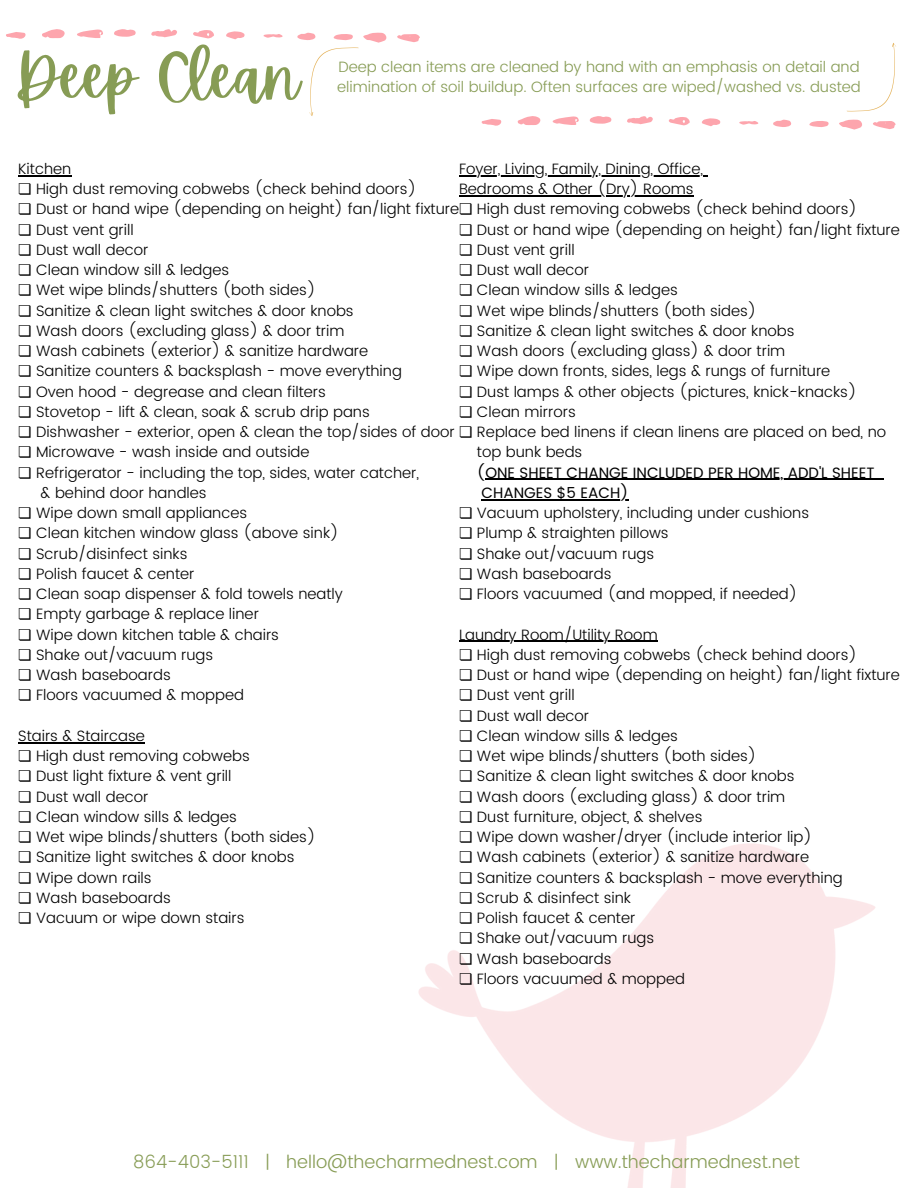
<style>
.page{position:relative;width:918px;height:1188px;background:#fff}
.page>*{position:absolute;margin:0;border:0;box-sizing:border-box;transform-origin:0 0}
.t1{font:61.5px "Apricots";color:#879c55}
.t2{font:300 18px "Poppins";color:#879c55}
.t3{font:300 15px "Poppins";color:#000}
.t4{font:300 15px "Poppins";color:#879c55}
.t5{font:15px "Poppins";color:#000}
.s1{font-family:"DejaVu Sans";font-weight:400}
</style>
<div class="page">
<svg style="left:42px;top:29px;width:23px;height:9px"></svg>
<svg style="left:77px;top:30px;width:26px;height:8px"></svg>
<svg style="left:151px;top:29px;width:26px;height:8px"></svg>
<svg style="left:397px;top:34px;width:23px;height:8px"></svg>
<svg style="left:114px;top:29px;width:22px;height:8px"></svg>
<svg style="left:193px;top:30px;width:21px;height:8px"></svg>
<svg style="left:226px;top:31px;width:19px;height:8px"></svg>
<svg style="left:6px;top:32px;width:20px;height:7px"></svg>
<svg style="left:263px;top:34px;width:20px;height:4px"></svg>
<svg style="left:839px;top:119px;width:23px;height:11px"></svg>
<svg style="left:518px;top:116px;width:22px;height:9px"></svg>
<svg style="left:553px;top:116px;width:26px;height:9px"></svg>
<svg style="left:627px;top:116px;width:26px;height:8px"></svg>
<svg style="left:873px;top:121px;width:23px;height:8px"></svg>
<svg style="left:589px;top:116px;width:22px;height:8px"></svg>
<svg style="left:669px;top:117px;width:21px;height:8px"></svg>
<svg style="left:702px;top:118px;width:19px;height:8px"></svg>
<svg style="left:773px;top:120px;width:18px;height:7px"></svg>
<svg style="left:482px;top:119px;width:20px;height:7px"></svg>
<svg style="left:809px;top:121px;width:20px;height:6px"></svg>
<svg style="left:739px;top:121px;width:19px;height:4px"></svg>
<hr style="left:18px;top:175px;width:53px;height:1px;background:#000">
<hr style="left:18px;top:742px;width:127px;height:1px;background:#000">
<hr style="left:459px;top:175px;width:244px;height:1px;background:#000">
<hr style="left:459px;top:195px;width:235px;height:1px;background:#000">
<hr style="left:485px;top:479px;width:390px;height:1px;background:#000">
<hr style="left:481px;top:499px;width:148px;height:1px;background:#000">
<hr style="left:459px;top:641px;width:199px;height:1px;background:#000">
<svg style="left:297px;top:32px;width:90px;height:84px"></svg>
<svg style="left:847px;top:43px;width:49px;height:68px"></svg>
<p class="t1" style="left:15px;top:42px;width:287px">Deep Clean</p>
<p class="t4" style="left:338px;top:58px;width:523px">Deep clean items are cleaned by hand with an emphasis on detail and</p>
<p class="t4" style="left:337px;top:78px;width:525px">elimination of soil buildup. Often surfaces are wiped/washed vs. dusted</p>
<p class="t3" style="left:459px;top:160px;width:246px">Foyer, Living, Family, Dining, Office,</p>
<p class="t3" style="left:459px;top:180px;width:236px">Bedrooms &amp; Other (Dry) Rooms</p>
<p class="t3" style="left:459px;top:221px;width:443px"><span class="s1">❏</span> Dust or hand wipe (depending on height) fan/light fixture</p>
<p class="t3" style="left:459px;top:241px;width:117px"><span class="s1">❏</span> Dust vent grill</p>
<p class="t3" style="left:459px;top:261px;width:132px"><span class="s1">❏</span> Dust wall decor</p>
<p class="t3" style="left:459px;top:281px;width:220px"><span class="s1">❏</span> Clean window sills &amp; ledges</p>
<p class="t3" style="left:459px;top:302px;width:299px"><span class="s1">❏</span> Wet wipe blinds/shutters (both sides)</p>
<p class="t3" style="left:459px;top:322px;width:337px"><span class="s1">❏</span> Sanitize &amp; clean light switches &amp; door knobs</p>
<p class="t3" style="left:459px;top:342px;width:328px"><span class="s1">❏</span> Wash doors (excluding glass) &amp; door trim</p>
<p class="t3" style="left:459px;top:362px;width:373px"><span class="s1">❏</span> Wipe down fronts, sides, legs &amp; rungs of furniture</p>
<p class="t3" style="left:459px;top:383px;width:399px"><span class="s1">❏</span> Dust lamps &amp; other objects (pictures, knick-knacks)</p>
<p class="t3" style="left:459px;top:403px;width:118px"><span class="s1">❏</span> Clean mirrors</p>
<p class="t3" style="left:477px;top:443px;width:107px">top bunk beds</p>
<p class="t5" style="left:477px;top:464px;width:399px">(ONE SHEET CHANGE INCLUDED PER HOME, ADD'L SHEET</p>
<p class="t5" style="left:481px;top:484px;width:149px">CHANGES $5 EACH)</p>
<p class="t3" style="left:459px;top:504px;width:352px"><span class="s1">❏</span> Vacuum upholstery, including under cushions</p>
<p class="t3" style="left:459px;top:524px;width:211px"><span class="s1">❏</span> Plump &amp; straighten pillows</p>
<p class="t3" style="left:459px;top:545px;width:197px"><span class="s1">❏</span> Shake out/vacuum rugs</p>
<p class="t3" style="left:459px;top:565px;width:154px"><span class="s1">❏</span> Wash baseboards</p>
<p class="t3" style="left:459px;top:585px;width:340px"><span class="s1">❏</span> Floors vacuumed (and mopped, if needed)</p>
<p class="t3" style="left:459px;top:626px;width:200px">Laundry Room/Utility Room</p>
<p class="t3" style="left:459px;top:646px;width:400px"><span class="s1">❏</span> High dust removing cobwebs (check behind doors)</p>
<p class="t3" style="left:459px;top:666px;width:443px"><span class="s1">❏</span> Dust or hand wipe (depending on height) fan/light fixture</p>
<p class="t3" style="left:459px;top:686px;width:117px"><span class="s1">❏</span> Dust vent grill</p>
<p class="t3" style="left:459px;top:707px;width:132px"><span class="s1">❏</span> Dust wall decor</p>
<p class="t3" style="left:459px;top:727px;width:220px"><span class="s1">❏</span> Clean window sills &amp; ledges</p>
<p class="t3" style="left:459px;top:747px;width:299px"><span class="s1">❏</span> Wet wipe blinds/shutters (both sides)</p>
<p class="t3" style="left:459px;top:767px;width:337px"><span class="s1">❏</span> Sanitize &amp; clean light switches &amp; door knobs</p>
<p class="t3" style="left:459px;top:788px;width:328px"><span class="s1">❏</span> Wash doors (excluding glass) &amp; door trim</p>
<p class="t3" style="left:459px;top:808px;width:245px"><span class="s1">❏</span> Dust furniture, object, &amp; shelves</p>
<p class="t3" style="left:459px;top:828px;width:355px"><span class="s1">❏</span> Wipe down washer/dryer (include interior lip)</p>
<p class="t3" style="left:459px;top:848px;width:352px"><span class="s1">❏</span> Wash cabinets (exterior) &amp; sanitize hardware</p>
<p class="t3" style="left:459px;top:869px;width:385px"><span class="s1">❏</span> Sanitize counters &amp; backsplash - move everything</p>
<p class="t3" style="left:459px;top:889px;width:174px"><span class="s1">❏</span> Scrub &amp; disinfect sink</p>
<p class="t3" style="left:459px;top:909px;width:178px"><span class="s1">❏</span> Polish faucet &amp; center</p>
<p class="t3" style="left:459px;top:929px;width:197px"><span class="s1">❏</span> Shake out/vacuum rugs</p>
<p class="t3" style="left:459px;top:950px;width:154px"><span class="s1">❏</span> Wash baseboards</p>
<p class="t3" style="left:459px;top:970px;width:228px"><span class="s1">❏</span> Floors vacuumed &amp; mopped</p>
<p class="t3" style="left:18px;top:160px;width:55px">Kitchen</p>
<p class="t3" style="left:18px;top:180px;width:400px"><span class="s1">❏</span> High dust removing cobwebs (check behind doors)</p>
<p class="t3" style="left:18px;top:200px;width:841px"><span class="s1">❏</span> Dust or hand wipe (depending on height) fan/light fixture<span class="s1">❏</span> High dust removing cobwebs (check behind doors)</p>
<p class="t3" style="left:18px;top:221px;width:117px"><span class="s1">❏</span> Dust vent grill</p>
<p class="t3" style="left:18px;top:241px;width:132px"><span class="s1">❏</span> Dust wall decor</p>
<p class="t3" style="left:18px;top:261px;width:213px"><span class="s1">❏</span> Clean window sill &amp; ledges</p>
<p class="t3" style="left:18px;top:281px;width:299px"><span class="s1">❏</span> Wet wipe blinds/shutters (both sides)</p>
<p class="t3" style="left:18px;top:302px;width:337px"><span class="s1">❏</span> Sanitize &amp; clean light switches &amp; door knobs</p>
<p class="t3" style="left:18px;top:322px;width:328px"><span class="s1">❏</span> Wash doors (excluding glass) &amp; door trim</p>
<p class="t3" style="left:18px;top:342px;width:352px"><span class="s1">❏</span> Wash cabinets (exterior) &amp; sanitize hardware</p>
<p class="t3" style="left:18px;top:362px;width:385px"><span class="s1">❏</span> Sanitize counters &amp; backsplash - move everything</p>
<p class="t3" style="left:18px;top:383px;width:309px"><span class="s1">❏</span> Oven hood - degrease and clean filters</p>
<p class="t3" style="left:18px;top:403px;width:353px"><span class="s1">❏</span> Stovetop - lift &amp; clean, soak &amp; scrub drip pans</p>
<p class="t3" style="left:18px;top:423px;width:870px"><span class="s1">❏</span> Dishwasher - exterior, open &amp; clean the top/sides of door <span class="s1">❏</span> Replace bed linens if clean linens are placed on bed, no</p>
<p class="t3" style="left:18px;top:443px;width:293px"><span class="s1">❏</span> Microwave - wash inside and outside</p>
<p class="t3" style="left:18px;top:464px;width:402px"><span class="s1">❏</span> Refrigerator - including the top, sides, water catcher,</p>
<p class="t3" style="left:41px;top:484px;width:168px">&amp; behind door handles</p>
<p class="t3" style="left:18px;top:504px;width:231px"><span class="s1">❏</span> Wipe down small appliances</p>
<p class="t3" style="left:18px;top:524px;width:322px"><span class="s1">❏</span> Clean kitchen window glass (above sink)</p>
<p class="t3" style="left:18px;top:545px;width:171px"><span class="s1">❏</span> Scrub/disinfect sinks</p>
<p class="t3" style="left:18px;top:565px;width:178px"><span class="s1">❏</span> Polish faucet &amp; center</p>
<p class="t3" style="left:18px;top:585px;width:326px"><span class="s1">❏</span> Clean soap dispenser &amp; fold towels neatly</p>
<p class="t3" style="left:18px;top:605px;width:242px"><span class="s1">❏</span> Empty garbage &amp; replace liner</p>
<p class="t3" style="left:18px;top:626px;width:262px"><span class="s1">❏</span> Wipe down kitchen table &amp; chairs</p>
<p class="t3" style="left:18px;top:646px;width:197px"><span class="s1">❏</span> Shake out/vacuum rugs</p>
<p class="t3" style="left:18px;top:666px;width:154px"><span class="s1">❏</span> Wash baseboards</p>
<p class="t3" style="left:18px;top:686px;width:228px"><span class="s1">❏</span> Floors vacuumed &amp; mopped</p>
<p class="t3" style="left:18px;top:727px;width:128px">Stairs &amp; Staircase</p>
<p class="t3" style="left:18px;top:747px;width:233px"><span class="s1">❏</span> High dust removing cobwebs</p>
<p class="t3" style="left:18px;top:767px;width:215px"><span class="s1">❏</span> Dust light fixture &amp; vent grill</p>
<p class="t3" style="left:18px;top:788px;width:132px"><span class="s1">❏</span> Dust wall decor</p>
<p class="t3" style="left:18px;top:808px;width:220px"><span class="s1">❏</span> Clean window sills &amp; ledges</p>
<p class="t3" style="left:18px;top:828px;width:299px"><span class="s1">❏</span> Wet wipe blinds/shutters (both sides)</p>
<p class="t3" style="left:18px;top:848px;width:278px"><span class="s1">❏</span> Sanitize light switches &amp; door knobs</p>
<p class="t3" style="left:18px;top:869px;width:135px"><span class="s1">❏</span> Wipe down rails</p>
<p class="t3" style="left:18px;top:889px;width:154px"><span class="s1">❏</span> Wash baseboards</p>
<p class="t3" style="left:18px;top:909px;width:228px"><span class="s1">❏</span> Vacuum or wipe down stairs</p>
<p class="t2" style="left:133px;top:1151px;width:668px">864-403-5111 | hello@thecharmednest.com | www.thecharmednest.net</p>
</div>
